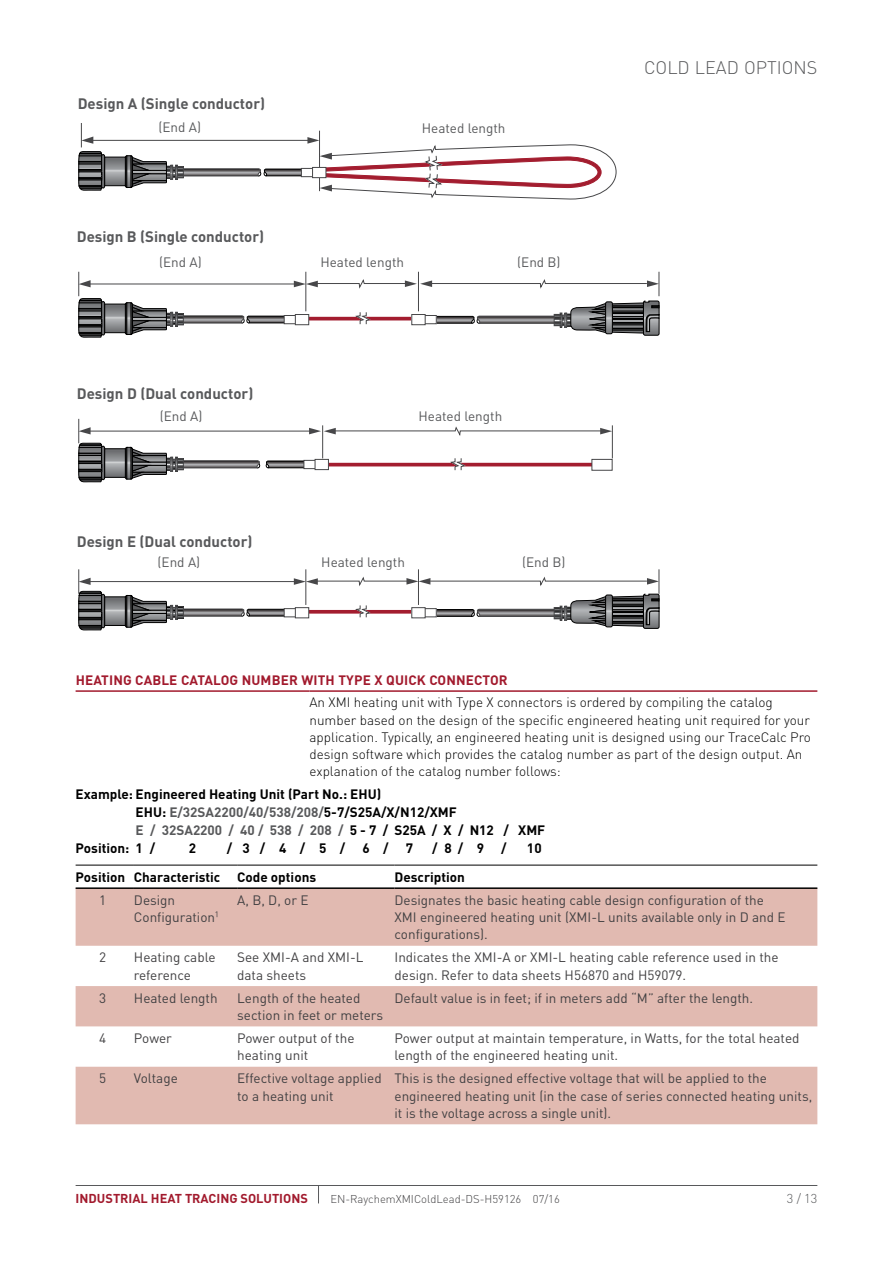
<style>
.page{position:relative;width:893px;height:1263px;background:#fff}
.page>*{position:absolute;margin:0;border:0;box-sizing:border-box;transform-origin:0 0}
.t1{font:300 18px "DIN Pro";color:#58595b}
.t2{font:700 15px "DIN Pro";color:#58595b}
.t3{font:13.5px/17.2px "DIN Pro";color:#414042}
.t4{font:300 13.5px/17.2px "DIN Pro";color:#000}
.t5{font:700 13.5px "DIN Pro";color:#000}
.t6{font:13.5px "DIN Pro";color:#58595b}
.t7{font:700 13.5px "DIN Pro";letter-spacing:.01em;color:#a21a2d}
.t8{font:700 13.5px "DIN Pro";color:#58595b}
.t9{font:700 12.75px "DIN Pro";color:#a21a2d}
.t10{font:300 12.75px "DIN Pro";color:#58595b}
.t11{font:300 11.25px "DIN Pro";color:#414042}
.s1{color:#58595b}
.s2{color:#000}
.s3{font-weight:300}
</style>
<div class="page">
<hr style="left:76px;top:1185px;width:741px;height:1px;background:#58595b">
<svg style="left:318px;top:1186px;width:1px;height:17px"></svg>
<div style="left:284px;top:315px;width:13px;height:9px;border:1px solid #474749"></div>
<hr style="left:612px;top:425px;width:1px;height:33px;background:#474749">
<svg style="left:294px;top:272px;width:366px;height:64px"></svg>
<hr style="left:90px;top:284px;width:210px;height:1px;background:#474749">
<div style="left:284px;top:608px;width:13px;height:9px;border:1px solid #474749"></div>
<svg style="left:294px;top:569px;width:366px;height:60px"></svg>
<hr style="left:90px;top:581px;width:210px;height:1px;background:#474749">
<svg style="left:78px;top:123px;width:538px;height:76px"></svg>
<svg style="left:78px;top:272px;width:208px;height:66px"></svg>
<svg style="left:78px;top:419px;width:534px;height:63px"></svg>
<svg style="left:78px;top:569px;width:208px;height:61px"></svg>
<hr style="left:76px;top:690px;width:233px;height:2px;background:#a21a2d">
<hr style="left:309px;top:690px;width:508px;height:2px;background:#a21a2d">
<svg style="left:76px;top:889px;width:741px;height:235px;fill:#e1bab1"></svg>
<hr style="left:76px;top:865px;width:58px;height:1px;background:#000">
<hr style="left:134px;top:865px;width:103px;height:1px;background:#000">
<hr style="left:237px;top:865px;width:157px;height:1px;background:#000">
<hr style="left:394px;top:865px;width:423px;height:1px;background:#000">
<hr style="left:76px;top:887px;width:58px;height:2px;background:#000">
<hr style="left:134px;top:887px;width:103px;height:2px;background:#000">
<hr style="left:237px;top:887px;width:157px;height:2px;background:#000">
<hr style="left:394px;top:887px;width:423px;height:2px;background:#000">
<p class="t2" style="left:78px;top:94px;width:189px">Design A (Single conductor)</p>
<p class="t6" style="left:158px;top:118px;width:44px">(End A)</p>
<p class="t2" style="left:77px;top:227px;width:189px">Design B (Single conductor)</p>
<p class="t6" style="left:159px;top:252px;width:44px">(End A)</p>
<p class="t2" style="left:77px;top:383px;width:178px">Design D (Dual conductor)</p>
<p class="t6" style="left:160px;top:406px;width:44px">(End A)</p>
<p class="t2" style="left:77px;top:531px;width:177px">Design E (Dual conductor)</p>
<p class="t6" style="left:158px;top:553px;width:44px">(End A)</p>
<p class="t6" style="left:422px;top:119px;width:85px">Heated length</p>
<p class="t6" style="left:320px;top:253px;width:85px">Heated length</p>
<p class="t6" style="left:517px;top:253px;width:45px">(End B)</p>
<p class="t6" style="left:419px;top:406px;width:85px">Heated length</p>
<p class="t6" style="left:321px;top:553px;width:85px">Heated length</p>
<p class="t6" style="left:522px;top:553px;width:45px">(End B)</p>
<h1 class="t1" style="left:644px;top:55px;width:175px">COLD LEAD OPTIONS</h1>
<p class="t7" style="left:76px;top:671px;width:433px">HEATING CABLE CATALOG NUMBER WITH TYPE X QUICK CONNECTOR</p>
<p class="t4" style="left:309px;top:693px;width:503px">An XMI heating unit with Type X connectors is ordered by compiling the catalog number based on the design of the specific engineered heating unit required for your application. Typically, an engineered heating unit is designed using our TraceCalc Pro design software which provides the catalog number as part of the design output. An explanation of the catalog number follows:</p>
<p class="t5" style="left:76px;top:785px;width:307px">Example: Engineered Heating Unit (Part No.: EHU)</p>
<p class="t5" style="left:136px;top:803px;width:323px">EHU: <span class="s1">E/32SA2200/40/538/208/</span>5-7/S25A/X/N12/XMF</p>
<p class="t8" style="left:136px;top:821px;width:411px">E / 32SA2200 / 40 / 538 / 208 / <span class="s2">5 - 7 / S25A / X / N12 / XMF</span></p>
<p class="t5" style="left:76px;top:839px;width:81px">Position: 1 /</p>
<p class="t5" style="left:189px;top:839px;width:9px">2</p>
<p class="t5" style="left:227px;top:839px;width:120px">/ 3 / 4 / 5 /</p>
<p class="t5" style="left:362px;top:839px;width:28px">6 /</p>
<p class="t5" style="left:406px;top:839px;width:9px">7</p>
<p class="t5" style="left:432px;top:839px;width:53px">/ 8 / 9</p>
<p class="t5" style="left:501px;top:839px;width:7px">/</p>
<p class="t5" style="left:527px;top:839px;width:16px">10</p>
<p class="t5" style="left:76px;top:868px;width:242px">Position Characteristic Code options</p>
<p class="t5" style="left:394px;top:868px;width:72px">Description</p>
<p class="t3" style="left:99px;top:891px;width:9px">1</p>
<p class="t3" style="left:134px;top:891px;width:86px">Design<br>Configuration<span class="s3">1</span></p>
<p class="t3" style="left:237px;top:891px;width:73px">A, B, D, or E</p>
<p class="t3" style="left:394px;top:891px;width:393px">Designates the basic heating cable design configuration of the<br>XMI engineered heating unit (XMI-L units available only in D and E configurations).</p>
<p class="t3" style="left:99px;top:948px;width:9px">2</p>
<p class="t3" style="left:134px;top:948px;width:83px">Heating cable reference</p>
<p class="t3" style="left:237px;top:948px;width:128px">See XMI-A and XMI-L data sheets</p>
<p class="t3" style="left:394px;top:948px;width:386px">Indicates the XMI-A or XMI-L heating cable reference used in the design. Refer to data sheets H56870 and H59079.</p>
<p class="t3" style="left:99px;top:989px;width:9px">3</p>
<p class="t3" style="left:134px;top:989px;width:85px">Heated length</p>
<p class="t3" style="left:237px;top:989px;width:147px">Length of the heated section in feet or meters</p>
<p class="t3" style="left:394px;top:989px;width:360px">Default value is in feet; if in meters add “M” after the length.</p>
<p class="t3" style="left:99px;top:1029px;width:9px">4</p>
<p class="t3" style="left:134px;top:1029px;width:40px">Power</p>
<p class="t3" style="left:237px;top:1029px;width:119px">Power output of the heating unit</p>
<p class="t3" style="left:394px;top:1029px;width:406px">Power output at maintain temperature, in Watts, for the total heated length of the engineered heating unit.</p>
<p class="t3" style="left:99px;top:1069px;width:9px">5</p>
<p class="t3" style="left:134px;top:1069px;width:45px">Voltage</p>
<p class="t3" style="left:237px;top:1069px;width:146px">Effective voltage applied to a heating unit</p>
<p class="t3" style="left:394px;top:1069px;width:419px">This is the designed effective voltage that will be applied to the engineered heating unit (in the case of series connected heating units, it is the voltage across a single unit).</p>
<p class="t9" style="left:76px;top:1190px;width:234px">INDUSTRIAL HEAT TRACING SOLUTIONS</p>
<p class="t11" style="left:330px;top:1191px;width:231px">EN-RaychemXMIColdLead-DS-H59126 07/16</p>
<p class="t10" style="left:787px;top:1190px;width:32px">3 / 13</p>
</div>
